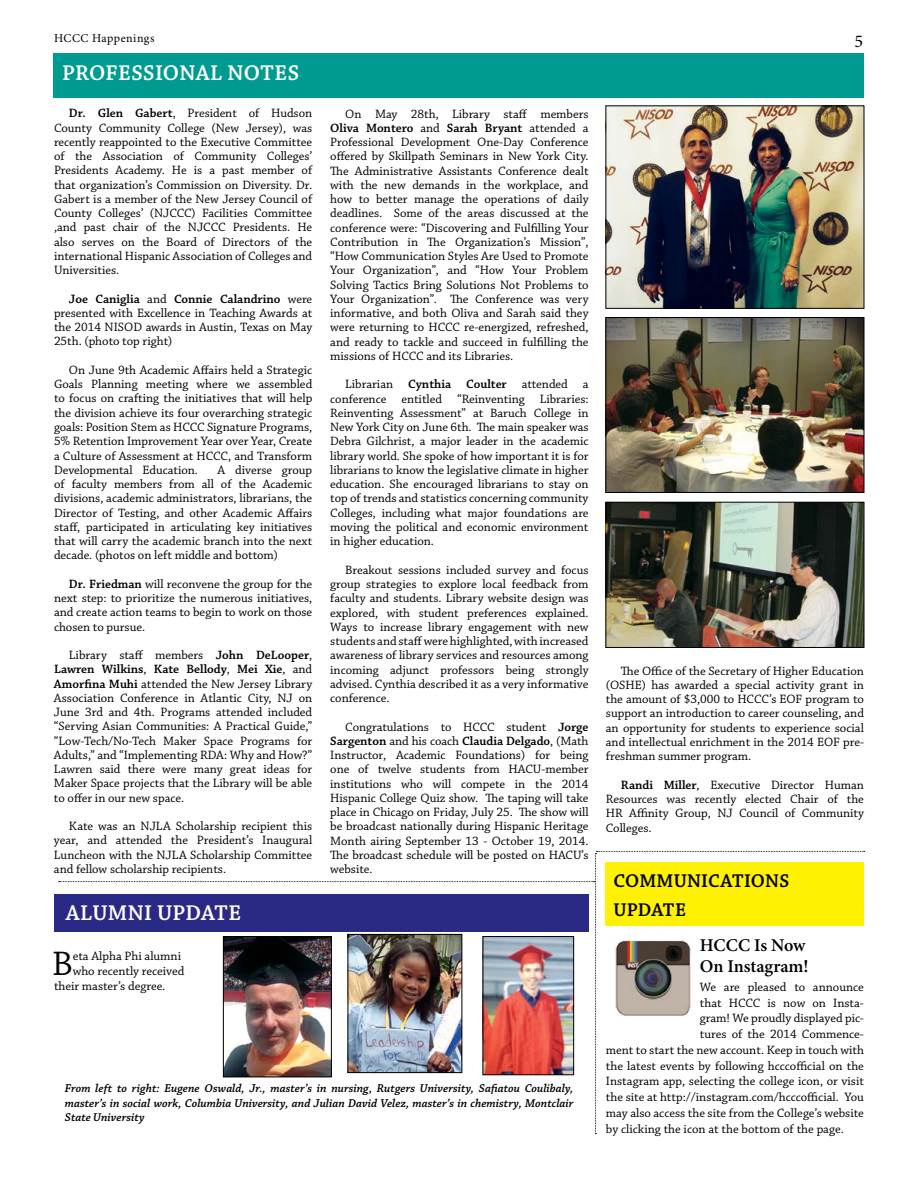
<style>
.page{position:relative;width:918px;height:1188px;background:#fff}
.page>*{position:absolute;margin:0;border:0;box-sizing:border-box;transform-origin:0 0}
.t1{font:35.85px "Chaparral Pro";color:#000}
.t2{font:600 22.5px "Chaparral Pro";letter-spacing:.01em;color:#fff}
.t3{font:600 19.5px/28.5px "Chaparral Pro";letter-spacing:.01em;color:#000}
.t4{font:600 18px/21.6px "Minion Pro";letter-spacing:-.005em;color:#000}
.t5{font:18px "Minion Pro";color:#000}
.t6{font:12.75px/14.2px "Chaparral Pro";letter-spacing:-.005em;color:#000;text-align:justify}
.t7{font:italic 600 12px/14.4px "Chaparral Pro";color:#000;text-align:justify}
.t8{font:12px "Minion Pro";letter-spacing:.04em;color:#000}
.s1{font-weight:600}
</style>
<div class="page">
<div style="left:53px;top:53px;width:811px;height:44px;background:#009b90"></div>
<img style="left:608px;top:107px;width:254px;height:200px">
<div style="left:606px;top:105px;width:258px;height:204px;border:1px solid #000"></div>
<img style="left:608px;top:504px;width:254px;height:142px">
<div style="left:606px;top:502px;width:258px;height:146px;border:1px solid #000"></div>
<img style="left:608px;top:319px;width:254px;height:172px">
<div style="left:606px;top:317px;width:258px;height:176px;border:1px solid #000"></div>
<img style="left:59px;top:851px;width:806px;height:283px">
<p class="t8" style="left:54px;top:30px;width:102px">HCCC Happenings</p>
<h3 class="t5" style="left:855px;top:29px;width:10px">5</h3>
<h2 class="t2" style="left:62px;top:60px;width:238px">PROFESSIONAL NOTES</h2>
<p class="t6" style="left:54px;top:107px;width:260px;text-indent:15px"><span class="s1">Dr. Glen Gabert</span>, President of Hudson County Community College (New Jersey), was recently reappointed to the Executive Committee of the Association of Community Colleges’ Presidents Academy. He is a past member of that organization’s Commission on Diversity. Dr.<br>Gabert is a member of the New Jersey Council of County Colleges’ (NJCCC) Facilities Committee ,and past chair of the NJCCC Presidents. He also serves on the Board of Directors of the international Hispanic Association of Colleges and Universities.</p>
<p class="t6" style="left:54px;top:292px;width:260px;text-indent:15px"><span class="s1">Joe Caniglia</span> and <span class="s1">Connie Calandrino</span> were presented with Excellence in Teaching Awards at the 2014 NISOD awards in Austin, Texas on May 25th. (photo top right)</p>
<p class="t6" style="left:54px;top:363px;width:260px;text-indent:15px">On June 9th Academic Affairs held a Strategic Goals Planning meeting where we assembled to focus on crafting the initiatives that will help the division achieve its four overarching strategic goals: Position Stem as HCCC Signature Programs, 5% Retention Improvement Year over Year, Create a Culture of Assessment at HCCC, and Transform Developmental Education.</p>
<p class="t6" style="left:330px;top:107px;width:260px;text-indent:15px">On May 28th, Library staff members <span class="s1">Oliva Montero</span> and <span class="s1">Sarah Bryant</span> attended a Professional Development One-Day Conference offered by Skillpath Seminars in New York City.<br>The Administrative Assistants Conference dealt with the new demands in the workplace, and how to better manage the operations of daily deadlines. Some of the areas discussed at the conference were: “Discovering and Fulfilling Your Contribution in The Organization’s Mission”, “How Communication Styles Are Used to Promote Your Organization”, and “How Your Problem Solving Tactics Bring Solutions Not Problems to Your Organization”. The Conference was very informative, and both Oliva and Sarah said they were returning to HCCC re-energized, refreshed, and ready to tackle and succeed in fulfilling the missions of HCCC and its Libraries.</p>
<p class="t6" style="left:330px;top:378px;width:260px;text-indent:15px">Librarian <span class="s1">Cynthia Coulter</span> attended a conference entitled “Reinventing Libraries:<br>Reinventing Assessment” at Baruch College in New York City on June 6th. The main speaker was Debra Gilchrist, a major leader in the academic library world. She spoke of how important it is for librarians to know the legislative climate in higher education. She encouraged librarians to stay on top of trends and statistics concerning community Colleges, including what major foundations are moving the political and economic environment in higher education.</p>
<p class="t6" style="left:330px;top:563px;width:260px;text-indent:15px">Breakout sessions included survey and focus group strategies to explore local feedback from faculty and students. Library website design was explored, with student preferences explained.<br>Ways to increase library engagement with new students and staff were highlighted, with increased awareness of library services and resources among incoming adjunct professors being strongly advised. Cynthia described it as a very informative conference.</p>
<p class="t6" style="left:330px;top:720px;width:260px;text-indent:15px">Congratulations to HCCC student <span class="s1">Jorge Sargenton</span> and his coach <span class="s1">Claudia Delgado</span>, (Math Instructor, Academic Foundations) for being one of twelve students from HACU-member institutions who will compete in the 2014<br>Hispanic College Quiz show. The taping will take place in Chicago on Friday, July 25. The show will be broadcast nationally during Hispanic Heritage Month airing September 13 - October 19, 2014.<br>The broadcast schedule will be posted on HACU’s website.    </p>
<p class="t6" style="left:54px;top:463px;width:260px;text-indent:164px">A diverse group of faculty members from all of the Academic divisions, academic administrators, librarians, the Director of Testing, and other Academic Affairs staff, participated in articulating key initiatives that will carry the academic branch into the next decade. (photos on left middle and bottom)</p>
<p class="t6" style="left:54px;top:577px;width:260px;text-indent:15px"><span class="s1">Dr. Friedman</span> will reconvene the group for the next step: to prioritize the numerous initiatives, and create action teams to begin to work on those chosen to pursue.</p>
<p class="t6" style="left:54px;top:648px;width:260px;text-indent:15px">Library staff members <span class="s1">John DeLooper</span>, <span class="s1">Lawren Wilkins</span>, <span class="s1">Kate Bellody</span>, <span class="s1">Mei Xie</span>, and <span class="s1">Amorfina Muhi</span> attended the New Jersey Library Association Conference in Atlantic City, NJ on June 3rd and 4th. Programs attended included “Serving Asian Communities: A Practical Guide,” “Low-Tech/No-Tech Maker Space Programs for Adults,” and “Implementing RDA: Why and How?” Lawren said there were many great ideas for Maker Space projects that the Library will be able to offer in our new space.</p>
<p class="t6" style="left:54px;top:819px;width:260px;text-indent:15px">Kate was an NJLA Scholarship recipient this year, and attended the President’s Inaugural Luncheon with the NJLA Scholarship Committee and fellow scholarship recipients.</p>
<p class="t6" style="left:606px;top:664px;width:260px;text-indent:15px">The Office of the Secretary of Higher Education (OSHE) has awarded a special activity grant in the amount of $3,000 to HCCC’s EOF program to support an introduction to career counseling, and an opportunity for students to experience social and intellectual enrichment in the 2014 EOF pre&shy;freshman summer program.</p>
<p class="t6" style="left:606px;top:778px;width:260px;text-indent:15px"><span class="s1">Randi Miller</span>, Executive Director Human Resources was recently elected Chair of the HR Affinity Group, NJ Council of Community Colleges.</p>
<h3 class="t3" style="left:613px;top:867px;width:178px">COMMUNICATIONS<br>UPDATE</h3>
<h2 class="t2" style="left:66px;top:900px;width:177px">ALUMNI UPDATE</h2>
<h1 class="t1" style="left:52px;top:944px;width:22px">B</h1>
<p class="t6" style="left:73px;top:949px;width:110px">eta Alpha Phi alumni</p>
<p class="t6" style="left:73px;top:964px;width:113px">who recently received</p>
<p class="t6" style="left:54px;top:979px;width:113px">their master’s degree.</p>
<p class="t7" style="left:65px;top:1082px;width:510px">From left to right: Eugene Oswald, Jr., master’s in nursing, Rutgers University, Safiatou Coulibaly, master’s in social work, Columbia University, and Julian David Velez, master’s in chemistry, Montclair State University</p>
<h3 class="t4" style="left:700px;top:934px;width:110px">HCCC Is Now<br>On Instagram!</h3>
<p class="t6" style="left:700px;top:980px;width:166px">We are pleased to announce</p>
<p class="t6" style="left:700px;top:996px;width:166px">that HCCC is now on Insta-</p>
<p class="t6" style="left:700px;top:1012px;width:166px">gram! We proudly displayed pic-</p>
<p class="t6" style="left:700px;top:1027px;width:166px">tures of the 2014 Commence-</p>
<p class="t6" style="left:606px;top:1043px;width:260px">ment to start the new account. Keep in touch with</p>
<p class="t6" style="left:606px;top:1059px;width:260px">the latest events by following hcccofficial on the</p>
<p class="t6" style="left:606px;top:1075px;width:260px">Instagram app, selecting the college icon, or visit</p>
<p class="t6" style="left:606px;top:1090px;width:260px">the site at http://instagram.com/hcccofficial. You</p>
<p class="t6" style="left:606px;top:1106px;width:260px">may also access the site from the College’s website</p>
<p class="t6" style="left:606px;top:1122px;width:240px">by clicking the icon at the bottom of the page.</p>
</div>
